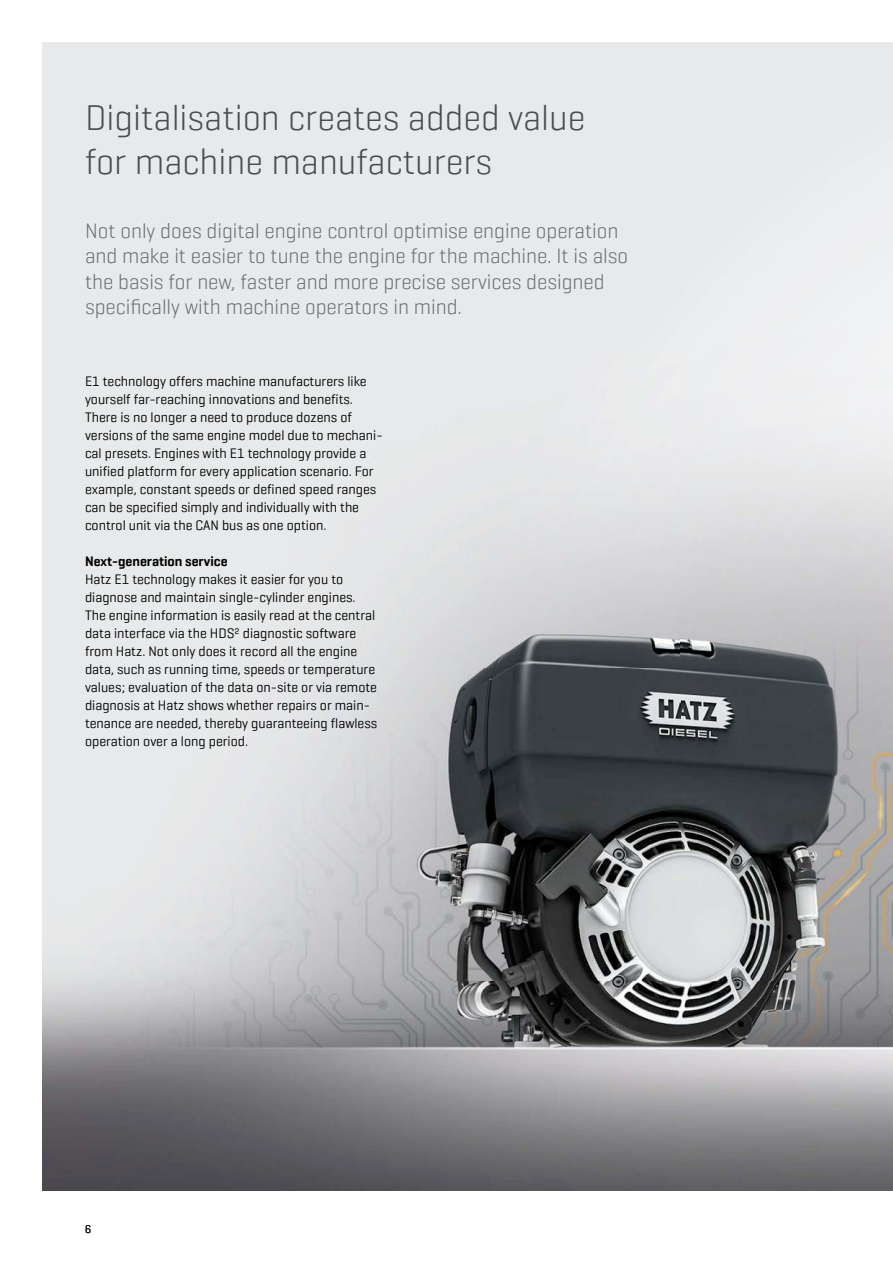
<style>
.page{position:relative;width:893px;height:1263px;background:#fff}
.page>*{position:absolute;margin:0;border:0;box-sizing:border-box;transform-origin:0 0}
.t1{font:300 36px/43.2px "Geogrotesque";color:#474d52}
.t2{font:300 21px/25.5px "Geogrotesque";color:#686c71}
.t3{font:13.8px/18px "Geogrotesque";color:#000}
.t4{font:600 13.8px "Geogrotesque";color:#000}
.t5{font:11.25px "Geogrotesque";color:#000}
</style>
<div class="page">
<img style="left:43px;top:43px;width:850px;height:1148px">
<h1 class="t1" style="left:85px;top:95px;width:502px">Digitalisation creates added value for machine manufacturers</h1>
<h2 class="t2" style="left:85px;top:217px;width:545px">Not only does digital engine control optimise engine operation and make it easier to tune the engine for the machine. It is also the basis for new, faster and more precise services designed specifically with machine operators in mind.</h2>
<p class="t3" style="left:85px;top:372px;width:299px">E1 technology offers machine manufacturers like yourself far-reaching innovations and benefits.<br>There is no longer a need to produce dozens of versions of the same engine model due to mechani&shy;cal presets. Engines with E1 technology provide a unified platform for every application scenario. For example, constant speeds or defined speed ranges can be specified simply and individually with the control unit via the CAN bus as one option.</p>
<p class="t4" style="left:85px;top:553px;width:144px">Next-generation service</p>
<p class="t3" style="left:85px;top:570px;width:294px">Hatz E1 technology makes it easier for you to diagnose and maintain single-cylinder engines.<br>The engine information is easily read at the central data interface via the HDS² diagnostic software from Hatz. Not only does it record all the engine data, such as running time, speeds or temperature values; evaluation of the data on-site or via remote diagnosis at Hatz shows whether repairs or main&shy;tenance are needed, thereby guaranteeing flawless operation over a long period.</p>
<p class="t5" style="left:85px;top:1222px;width:8px">6</p>
</div>
